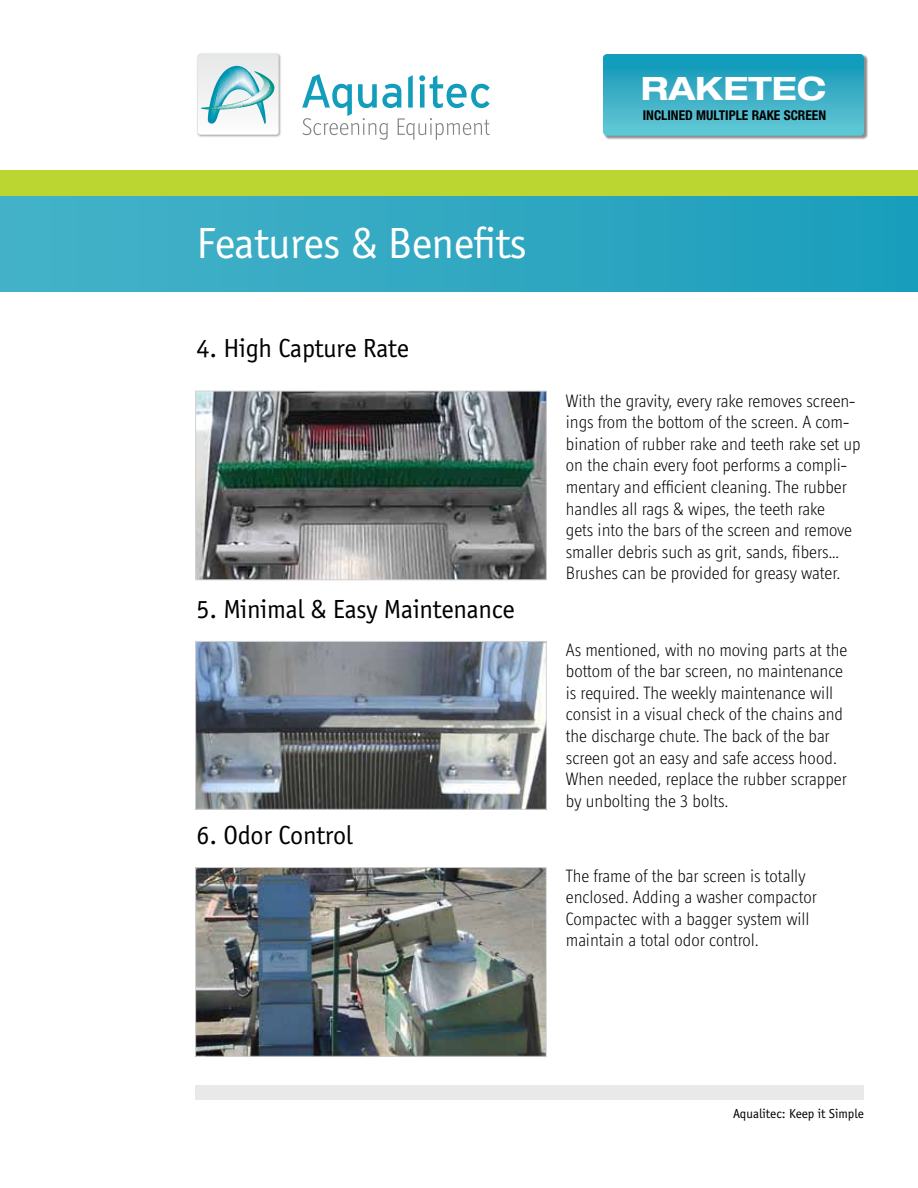
<style>
.page{position:relative;width:918px;height:1188px;background:#fff}
.page>*{position:absolute;margin:0;border:0;box-sizing:border-box;transform-origin:0 0}
.t1{font:45px "Officina Sans";letter-spacing:-.01em;color:#fff}
.t2{font:700 expanded 32.25px "Helvetica Neue";color:#fff}
.t3{font:27px "Officina Sans";letter-spacing:-.01em;color:#000}
.t4{font:300 18px/21.6px "Officina Display ITC";color:#000}
.t5{font:700 condensed 13.5px "Helvetica Neue";color:#000}
.t6{font:13.5px "Officina Sans";color:#000}
</style>
<div class="page">
<div style="left:195px;top:1085px;width:669px;height:15px;background:#e9e9ea"></div>
<svg style="left:302px;top:74px;width:188px;height:66px"></svg>
<img style="left:197px;top:53px;width:84px;height:84px">
<svg style="left:198px;top:54px;width:81px;height:81px"></svg>
<div style="left:603px;top:54px;width:265px;height:86px;background:#000;opacity:.45"></div>
<svg style="left:603px;top:54px;width:261px;height:82px;background:#39afc6"></svg>
<div style="left:0;top:196px;width:918px;height:96px;background:linear-gradient(to right,#46b2c8,#1b9ebc)"></div>
<div style="left:0;top:171px;width:918px;height:25px;background:#bcd631"></div>
<img style="left:197px;top:393px;width:347px;height:185px">
<div style="left:195px;top:391px;width:351px;height:189px;border:1px solid #d1d3d4"></div>
<img style="left:197px;top:643px;width:347px;height:164px">
<div style="left:195px;top:641px;width:351px;height:168px;border:1px solid #d1d3d4"></div>
<img style="left:197px;top:869px;width:347px;height:185px">
<div style="left:195px;top:867px;width:351px;height:189px;border:1px solid #d1d3d4"></div>
<h2 class="t2" style="left:641px;top:69px;width:187px">RAKETEC</h2>
<p class="t5" style="left:643px;top:107px;width:185px">INCLINED MULTIPLE RAKE SCREEN</p>
<h1 class="t1" style="left:197px;top:218px;width:332px">Features &amp; Benefits</h1>
<h3 class="t3" style="left:197px;top:333px;width:214px">4. High Capture Rate</h3>
<h3 class="t3" style="left:197px;top:594px;width:319px">5. Minimal &amp; Easy Maintenance</h3>
<h3 class="t3" style="left:197px;top:820px;width:158px">6. Odor Control</h3>
<p class="t4" style="left:566px;top:390px;width:296px">With the gravity, every rake removes screen&shy;ings from the bottom of the screen. A com&shy;bination of rubber rake and teeth rake set up on the chain every foot performs a compli&shy;mentary and efficient cleaning. The rubber handles all rags &amp; wipes, the teeth rake<br>gets into the bars of the screen and remove smaller debris such as grit, sands, fibers… Brushes can be provided for greasy water.</p>
<p class="t4" style="left:566px;top:638px;width:283px">As mentioned, with no moving parts at the bottom of the bar screen, no maintenance is required. The weekly maintenance will consist in a visual check of the chains and the discharge chute. The back of the bar screen got an easy and safe access hood.<br>When needed, replace the rubber scrapper by unbolting the 3 bolts.</p>
<p class="t4" style="left:566px;top:865px;width:253px">The frame of the bar screen is totally enclosed. Adding a washer compactor Compactec with a bagger system will maintain a total odor control.</p>
<p class="t6" style="left:733px;top:1106px;width:132px">Aqualitec: Keep it Simple</p>
</div>
